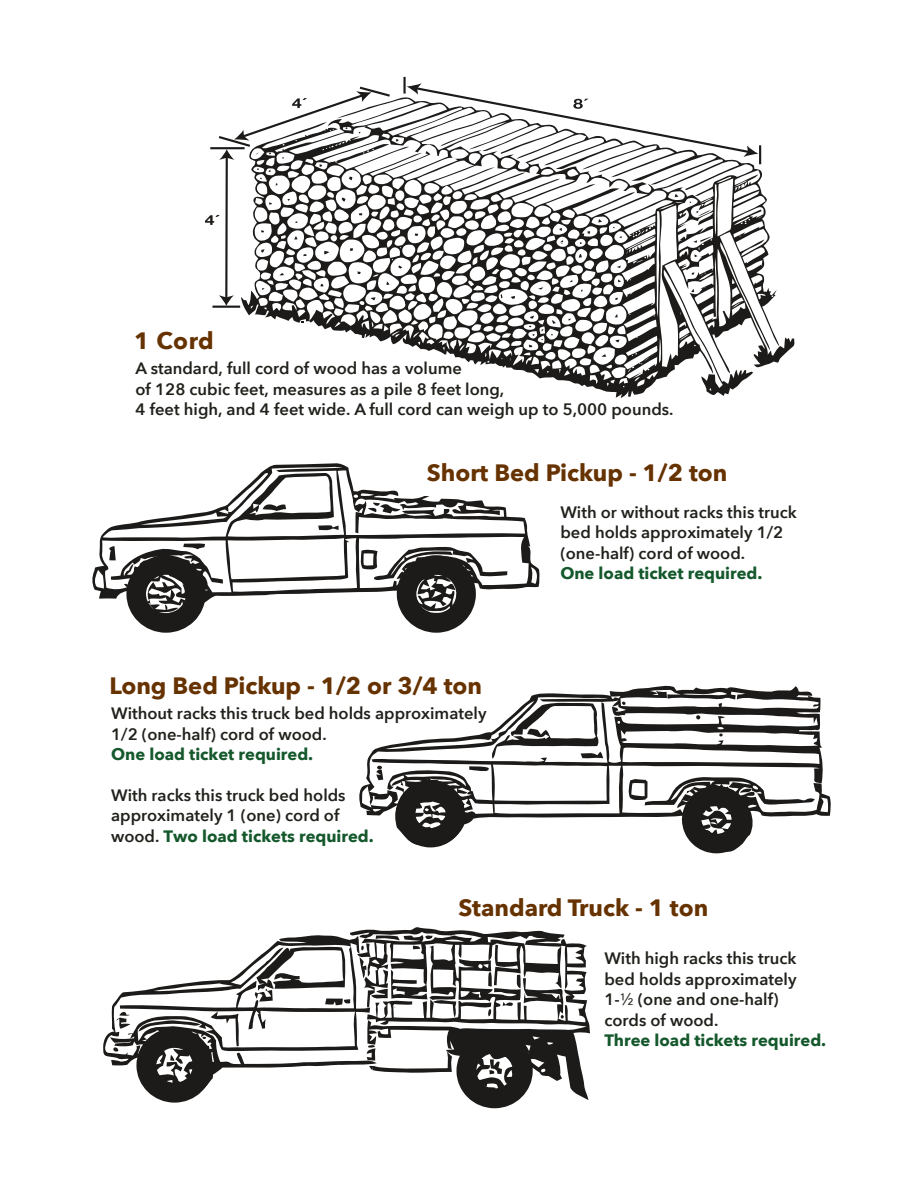
<style>
.page{position:relative;width:918px;height:1188px;background:#fff}
.page>*{position:absolute;margin:0;border:0;box-sizing:border-box;transform-origin:0 0}
.t1{font:700 23.55px "Avenir Next";color:#663200}
.t2{font:600 16.5px/20.4px "Avenir Next";color:#20211b}
.t3{font:700 16.5px "Avenir Next";color:#14582c}
.s1{font-weight:700;color:#14582c}
.s2{font-weight:400}
</style>
<div class="page">
<svg style="left:241px;top:97px;width:554px;height:301px"></svg>
<svg style="left:341px;top:198px;width:5px;height:4px"></svg>
<svg style="left:696px;top:210px;width:15px;height:6px"></svg>
<svg style="left:598px;top:219px;width:4px;height:3px"></svg>
<svg style="left:294px;top:236px;width:4px;height:4px"></svg>
<svg style="left:693px;top:236px;width:19px;height:7px"></svg>
<svg style="left:560px;top:240px;width:3px;height:4px"></svg>
<svg style="left:261px;top:249px;width:4px;height:4px"></svg>
<svg style="left:324px;top:251px;width:5px;height:3px"></svg>
<svg style="left:579px;top:254px;width:3px;height:4px"></svg>
<svg style="left:694px;top:254px;width:4px;height:3px"></svg>
<svg style="left:398px;top:265px;width:4px;height:4px"></svg>
<svg style="left:357px;top:271px;width:4px;height:3px"></svg>
<svg style="left:386px;top:281px;width:4px;height:4px"></svg>
<svg style="left:511px;top:296px;width:4px;height:3px"></svg>
<svg style="left:371px;top:297px;width:5px;height:3px"></svg>
<svg style="left:552px;top:320px;width:4px;height:4px"></svg>
<svg style="left:528px;top:325px;width:4px;height:3px"></svg>
<svg style="left:601px;top:354px;width:5px;height:3px"></svg>
<hr style="left:225px;top:157px;width:3px;height:141px;background:#1d1b19">
<svg style="left:219px;top:295px;width:15px;height:11px"></svg>
<hr style="left:210px;top:147px;width:35px;height:2px;background:#1d1b19">
<hr style="left:212px;top:306px;width:28px;height:2px;background:#1d1b19">
<hr style="left:403px;top:77px;width:3px;height:17px;background:#1d1b19">
<svg style="left:216px;top:86px;width:182px;height:99px"></svg>
<svg style="left:205px;top:215px;width:15px;height:10px"></svg>
<svg style="left:407px;top:83px;width:354px;height:81px"></svg>
<svg style="left:103px;top:960px;width:152px;height:127px"></svg>
<svg style="left:116px;top:1010px;width:14px;height:19px"></svg>
<svg style="left:138px;top:1011px;width:101px;height:38px"></svg>
<svg style="left:112px;top:1046px;width:7px;height:7px"></svg>
<svg style="left:157px;top:1055px;width:35px;height:27px"></svg>
<svg style="left:255px;top:927px;width:335px;height:176px"></svg>
<div style="left:136px;top:1028px;width:77px;height:75px;border:20px solid #1d1b19;border-radius:50%"></div>
<div style="left:456px;top:1034px;width:77px;height:74px;border:20px solid #1d1b19;border-radius:50%"></div>
<svg style="left:359px;top:685px;width:472px;height:168px"></svg>
<svg style="left:621px;top:700px;width:5px;height:6px"></svg>
<svg style="left:695px;top:714px;width:7px;height:7px"></svg>
<svg style="left:719px;top:733px;width:4px;height:4px"></svg>
<svg style="left:491px;top:703px;width:112px;height:56px"></svg>
<svg style="left:469px;top:766px;width:22px;height:6px"></svg>
<svg style="left:376px;top:765px;width:7px;height:15px"></svg>
<svg style="left:628px;top:779px;width:20px;height:22px"></svg>
<svg style="left:740px;top:788px;width:12px;height:6px"></svg>
<svg style="left:421px;top:819px;width:24px;height:8px"></svg>
<svg style="left:702px;top:817px;width:9px;height:16px"></svg>
<div style="left:396px;top:780px;width:69px;height:67px;border:19px solid #1d1b19;border-radius:50%"></div>
<div style="left:682px;top:786px;width:69px;height:67px;border:19px solid #1d1b19;border-radius:50%"></div>
<svg style="left:92px;top:463px;width:448px;height:168px"></svg>
<svg style="left:263px;top:503px;width:23px;height:8px"></svg>
<svg style="left:368px;top:503px;width:32px;height:10px"></svg>
<svg style="left:318px;top:525px;width:21px;height:6px"></svg>
<svg style="left:183px;top:543px;width:22px;height:6px"></svg>
<svg style="left:107px;top:546px;width:9px;height:14px"></svg>
<svg style="left:360px;top:549px;width:18px;height:22px"></svg>
<svg style="left:147px;top:576px;width:38px;height:36px"></svg>
<div style="left:126px;top:555px;width:80px;height:78px;border:20px solid #1d1b19;border-radius:50%"></div>
<div style="left:397px;top:555px;width:79px;height:78px;border:20px solid #1d1b19;border-radius:50%"></div>
<h1 class="t1" style="left:134px;top:326px;width:81px">1 Cord</h1>
<p class="t2" style="left:136px;top:359px;width:539px">A standard, full cord of wood has a volume<br>of 128 cubic feet, measures as a pile 8 feet long,<br>4 feet high, and 4 feet wide. A full cord can weigh up to 5,000 pounds.</p>
<h1 class="t1" style="left:427px;top:457px;width:302px">Short Bed Pickup - 1/2 ton</h1>
<h1 class="t1" style="left:109px;top:670px;width:374px">Long Bed Pickup - 1/2 or 3/4 ton</h1>
<p class="t2" style="left:111px;top:704px;width:377px">Without racks this truck bed holds approximately<br>1/2 (one-half) cord of wood.</p>
<p class="t3" style="left:111px;top:744px;width:204px">One load ticket required.</p>
<p class="t2" style="left:111px;top:786px;width:264px">With racks this truck bed holds approximately 1 (one) cord of wood. <span class="s1">Two load tickets required.</span></p>
<p class="t2" style="left:560px;top:503px;width:238px">With or without racks this truck bed holds approximately 1/2 (one-half) cord of wood.</p>
<p class="t3" style="left:560px;top:563px;width:204px">One load ticket required.</p>
<h1 class="t1" style="left:458px;top:892px;width:251px">Standard Truck - 1 ton</h1>
<p class="t2" style="left:604px;top:949px;width:194px">With high racks this truck bed holds approximately<br>1-<span class="s2">½</span> (one and one-half) cords of wood.</p>
<p class="t3" style="left:604px;top:1030px;width:223px">Three load tickets required.</p>
</div>
